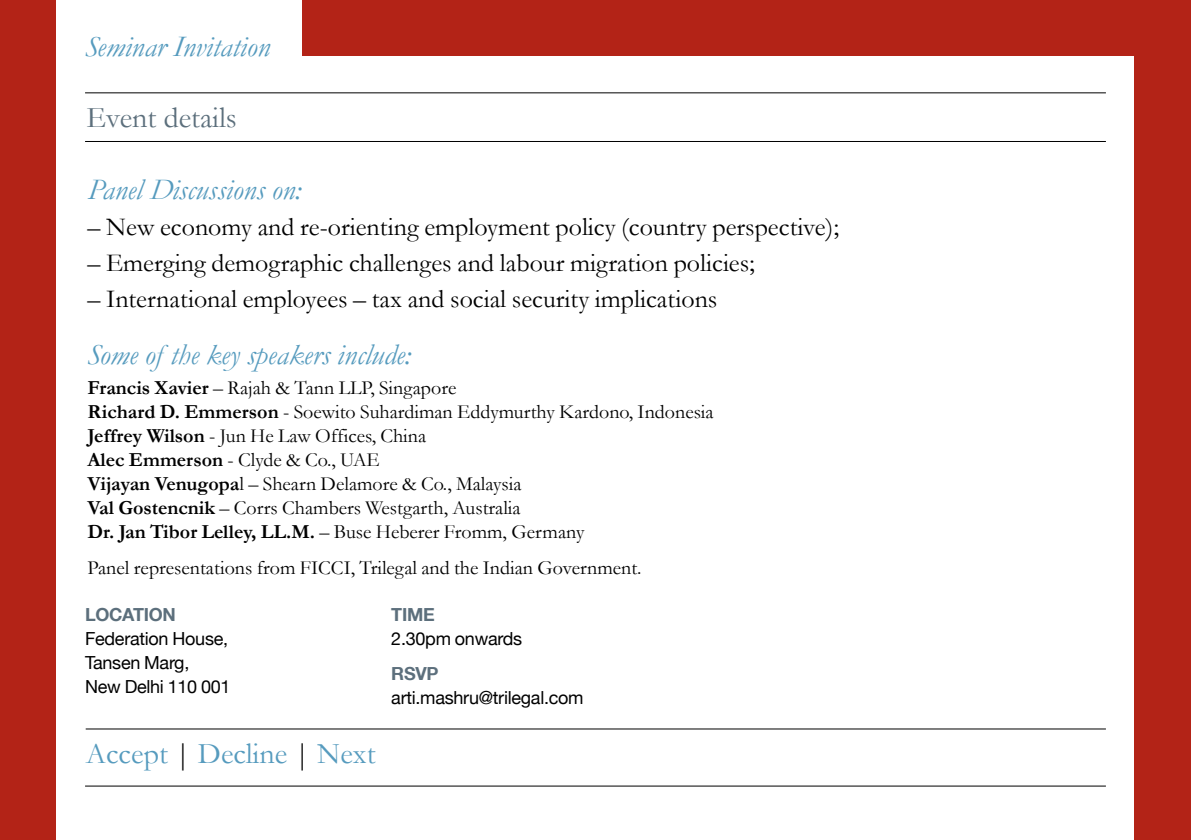
<style>
.page{position:relative;width:1191px;height:840px;background:#fff}
.page>*{position:absolute;margin:0;border:0;box-sizing:border-box;transform-origin:0 0}
.t1{font:italic 30px "Garamond AO";color:#569bbe}
.t2{font:30px "Garamond AO";color:#569bbe}
.t3{font:30px "Garamond AO";color:#5c6f7c}
.t4{font:26px "Garamond AO";color:#000}
.t5{font:20px/24px "Garamond AO";color:#000}
.t6{font:18px/24px "Helvetica Neue";letter-spacing:-.015em;color:#000}
.t7{font:700 18px "Helvetica Neue LT Com";letter-spacing:-.015em;color:#5c6f7c}
.s1{font-weight:700}
.s2{color:#000}
</style>
<div class="page">
<div style="left:0;top:0;width:1191px;height:839px;background:#b32317"></div>
<div style="left:57px;top:57px;width:1077px;height:782px;background:#fff"></div>
<hr style="left:85px;top:785px;width:1021px;height:1px;background:#000">
<hr style="left:85px;top:141px;width:1021px;height:1px;background:#000">
<hr style="left:85px;top:92px;width:1021px;height:1px;background:#000">
<hr style="left:86px;top:728px;width:1020px;height:1px;background:#000">
<div style="left:57px;top:0;width:245px;height:76px;background:#fff"></div>
<h1 class="t1" style="left:85px;top:30px;width:187px">Seminar Invitation</h1>
<h1 class="t3" style="left:86px;top:97px;width:152px">Event details</h1>
<h1 class="t1" style="left:87px;top:172px;width:216px">Panel Discussions on:</h1>
<h2 class="t4" style="left:87px;top:209px;width:753px">– New economy and re-orienting employment policy (country perspective);</h2>
<h2 class="t4" style="left:87px;top:245px;width:669px">– Emerging demographic challenges and labour migration policies;</h2>
<h2 class="t4" style="left:87px;top:281px;width:631px">– International employees – tax and social security implications</h2>
<h1 class="t1" style="left:87px;top:337px;width:325px">Some of the key speakers include:</h1>
<p class="t5" style="left:87px;top:375px;width:627px"><span class="s1">Francis Xavier</span> – Rajah &amp; Tann LLP, Singapore<br><span class="s1">Richard D. Emmerson</span> - Soewito Suhardiman Eddymurthy Kardono, Indonesia <span class="s1">Jeffrey Wilson</span> - Jun He Law Offices, China<br><span class="s1">Alec Emmerson</span> - Clyde &amp; Co., UAE<br><span class="s1">Vijayan Venugopa</span>l – Shearn Delamore &amp; Co., Malaysia<br><span class="s1">Val Gostencnik</span> – Corrs Chambers Westgarth, Australia<br><span class="s1">Dr. Jan Tibor Lelley, LL.M.</span> – Buse Heberer Fromm, Germany</p>
<p class="t5" style="left:87px;top:555px;width:555px">Panel representations from FICCI, Trilegal and the Indian Government.</p>
<p class="t7" style="left:85px;top:602px;width:92px">LOCATION</p>
<p class="t6" style="left:85px;top:625px;width:147px">Federation House,<br>Tansen Marg,<br>New Delhi 110 001</p>
<p class="t7" style="left:391px;top:602px;width:45px">TIME</p>
<p class="t6" style="left:391px;top:625px;width:132px">2.30pm onwards</p>
<p class="t7" style="left:391px;top:662px;width:49px">RSVP</p>
<p class="t6" style="left:391px;top:685px;width:194px">arti.mashru@trilegal.com</p>
<h1 class="t2" style="left:86px;top:733px;width:291px">Accept <span class="s2">|</span> Decline <span class="s2">|</span> Next</h1>
</div>
